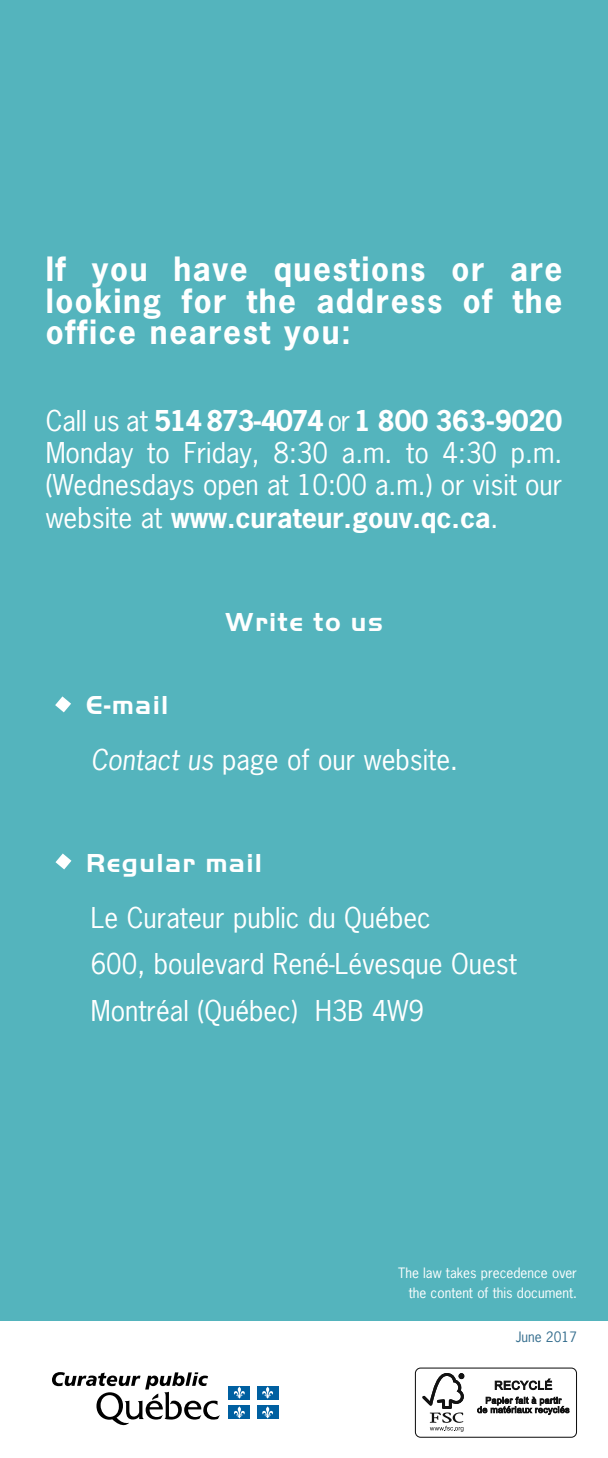
<style>
.page{position:relative;width:608px;height:1458px;background:#fff}
.page>*{position:absolute;margin:0;border:0;box-sizing:border-box;transform-origin:0 0}
.H1_-_Version_1{font:700 31.5px/31.5px "News Gothic Std";letter-spacing:.05em;color:#fff;text-align:justify}
.t1{font:27px/32.4px "News Gothic Std";color:#fff;text-align:justify}
.H1_-_Version_1-2{font:700 27px "Handel Got D";letter-spacing:.05em;color:#fff}
.t2{font:13.5px/20.2px "News Gothic Std";color:#fff;text-align:right}
.t3{font:13.5px "News Gothic Std";color:#346d8d}
.s1{font-weight:700}
.s2{font-style:italic}
</style>
<div class="page">
<div style="left:0;top:0;width:608px;height:1321px;background:#54b4bd"></div>
<svg style="left:52px;top:1372px;width:168px;height:53px"></svg>
<div style="left:228px;top:1386px;width:22px;height:13px;background:#0060a1"></div>
<svg style="left:234px;top:1387px;width:11px;height:12px"></svg>
<div style="left:256px;top:1386px;width:22px;height:13px;background:#0060a1"></div>
<svg style="left:262px;top:1387px;width:11px;height:12px"></svg>
<div style="left:228px;top:1406px;width:22px;height:13px;background:#0060a1"></div>
<svg style="left:234px;top:1406px;width:11px;height:12px"></svg>
<div style="left:256px;top:1406px;width:22px;height:13px;background:#0060a1"></div>
<svg style="left:262px;top:1406px;width:11px;height:12px"></svg>
<div style="left:415px;top:1368px;width:162px;height:70px;border:1px solid #121212;border-radius:5px"></div>
<svg style="left:422px;top:1373px;width:42px;height:59px"></svg>
<svg style="left:494px;top:1378px;width:58px;height:12px"></svg>
<svg style="left:477px;top:1397px;width:92px;height:18px"></svg>
<svg style="left:55px;top:696px;width:16px;height:16px"></svg>
<svg style="left:55px;top:854px;width:16px;height:15px"></svg>
<h1 class="H1_-_Version_1" style="left:46px;top:253px;width:518px">If you have questions or are looking for the address of the office nearest you:</h1>
<p class="t1" style="left:46px;top:404px;width:518px">Call us at <span class="s1">514 873-4074</span> or <span class="s1">1 800 363-9020<br></span>Monday to Friday, 8:30 a.m. to 4:30 p.m. (Wednesdays open at 10:00 a.m.) or visit our website at <span class="s1">www.curateur.gouv.qc.ca</span>.</p>
<h1 class="H1_-_Version_1-2" style="left:225px;top:607px;width:159px">Write to us</h1>
<h2 class="H1_-_Version_1-2" style="left:86px;top:689px;width:84px">E-mail</h2>
<p class="t1" style="left:91px;top:743px;width:369px"><span class="s2">Contact us</span> page of our website.</p>
<h2 class="H1_-_Version_1-2" style="left:86px;top:848px;width:177px">Regular mail</h2>
<p class="t1" style="left:91px;top:895px;width:428px;line-height:46.1px;text-align:left">Le Curateur public du Québec<br>600, boulevard René-Lévesque Ouest<br>Montréal (Québec) H3B 4W9</p>
<p class="t2" style="left:398px;top:1263px;width:180px">The law takes precedence over the content of this document.</p>
<p class="t3" style="left:515px;top:1328px;width:63px">June 2017</p>
</div>
